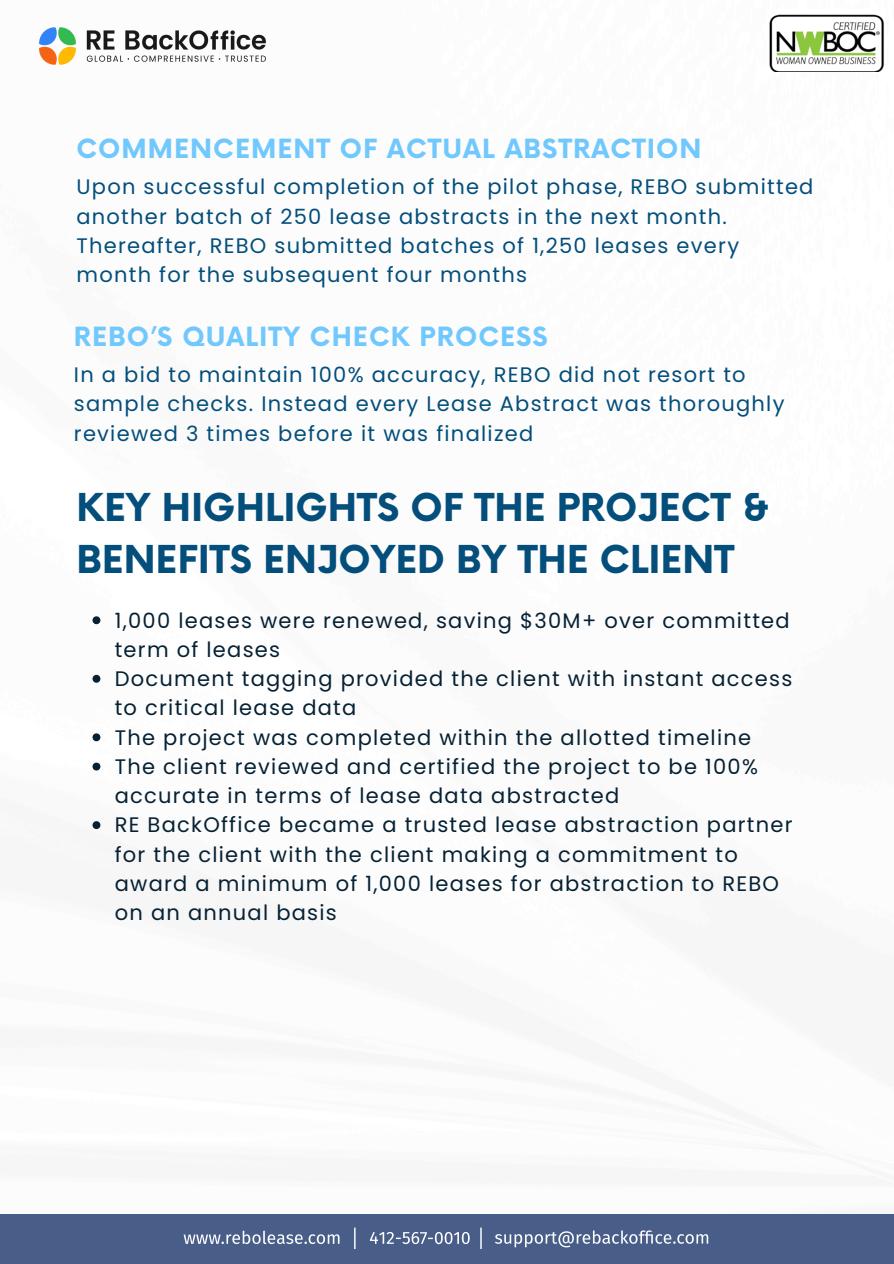
<style>
.page{position:relative;width:894px;height:1264px;background:#fff}
.page>*{position:absolute;margin:0;border:0;box-sizing:border-box;transform-origin:0 0}
.t1{font:700 37.5px/51.4px "Now";color:#034e7b}
.t2{font:700 25.8px "Now";letter-spacing:.04em;color:#71c8fd}
.t3{font:21px/29.2px "Poppins";letter-spacing:.06em;color:#062133}
.t4{font:21px/29.2px "Poppins";letter-spacing:.06em;color:#034e7b}
</style>
<div class="page">
<img style="left:769px;top:14px;width:115px;height:58px">
<svg style="left:92px;top:616px;width:8px;height:8px"></svg>
<svg style="left:92px;top:675px;width:8px;height:7px"></svg>
<svg style="left:92px;top:733px;width:8px;height:8px"></svg>
<svg style="left:92px;top:762px;width:8px;height:8px"></svg>
<svg style="left:92px;top:821px;width:8px;height:8px"></svg>
<div style="left:1px;top:1214px;width:892px;height:49px;background:#485e88"></div>
<svg style="left:370px;top:1232px;width:99px;height:12px"></svg>
<svg style="left:495px;top:1230px;width:213px;height:17px"></svg>
<svg style="left:183px;top:1230px;width:156px;height:13px"></svg>
<svg style="left:354px;top:1227px;width:1px;height:21px"></svg>
<svg style="left:480px;top:1227px;width:1px;height:21px"></svg>
<img style="left:39px;top:27px;width:227px;height:38px">
<p class="t2" style="left:76px;top:135px;width:626px">COMMENCEMENT OF ACTUAL ABSTRACTION</p>
<p class="t4" style="left:76px;top:172px;width:738px">Upon successful completion of the pilot phase, REBO submitted another batch of 250 lease abstracts in the next month.<br>Thereafter, REBO submitted batches of 1,250 leases every month for the subsequent four months</p>
<p class="t2" style="left:74px;top:322px;width:475px">REBO’S QUALITY CHECK PROCESS</p>
<p class="t4" style="left:74px;top:360px;width:712px">In a bid to maintain 100% accuracy, REBO did not resort to sample checks. Instead every Lease Abstract was thoroughly reviewed 3 times before it was finalized</p>
<h1 class="t1" style="left:76px;top:484px;width:694px">KEY HIGHLIGHTS OF THE PROJECT &amp;<br>BENEFITS ENJOYED BY THE CLIENT</h1>
<p class="t3" style="left:115px;top:605px;width:676px">1,000 leases were renewed, saving $30M+ over committed term of leases</p>
<h2 class="t3" style="left:115px;top:664px;width:679px">Document tagging provided the client with instant access to critical lease data</h2>
<p class="t3" style="left:115px;top:722px;width:637px">The project was completed within the allotted timeline</p>
<h2 class="t3" style="left:115px;top:752px;width:644px">The client reviewed and certified the project to be 100% accurate in terms of lease data abstracted</h2>
<p class="t3" style="left:115px;top:810px;width:679px">RE BackOffice became a trusted lease abstraction partner for the client with the client making a commitment to award a minimum of 1,000 leases for abstraction to REBO on an annual basis</p>
</div>
